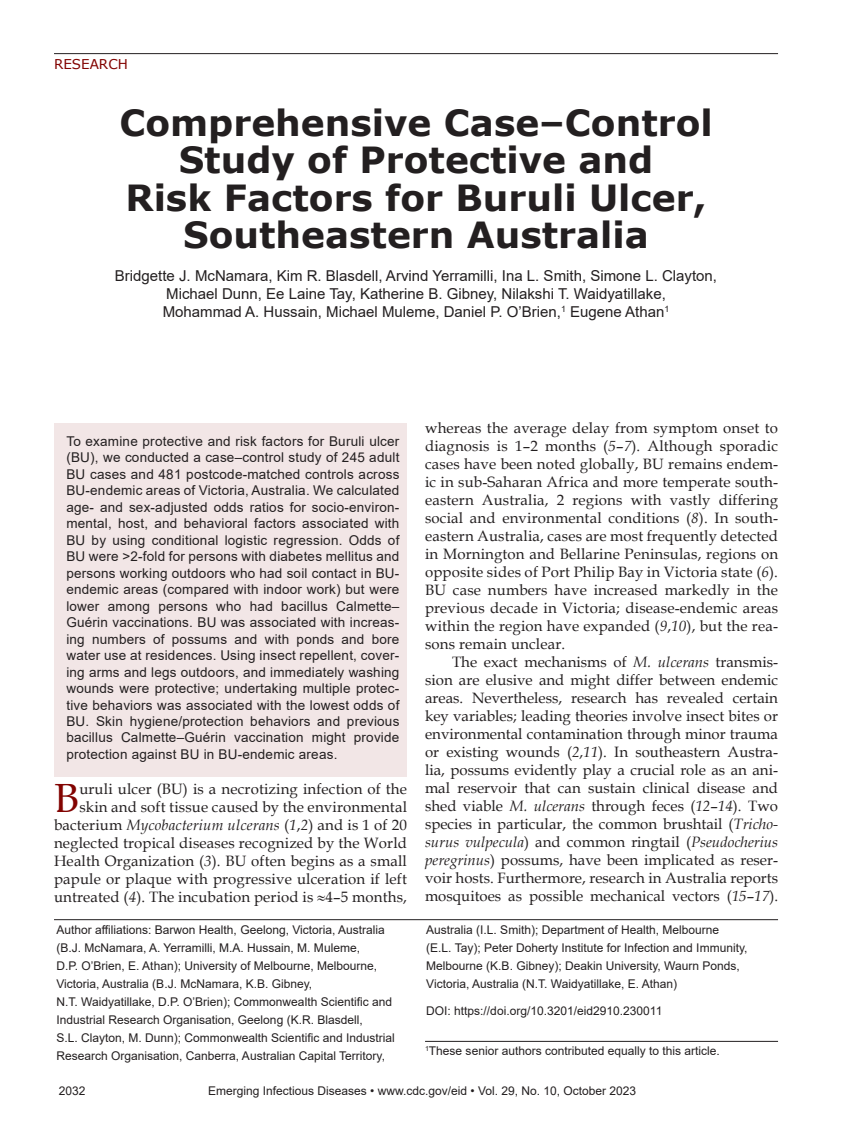
<style>
.page{position:relative;width:851px;height:1134px;background:#fff}
.page>*{position:absolute;margin:0;border:0;box-sizing:border-box;transform-origin:0 0}
.t1{font:40.8px "Book Antiqua";color:#820301}
.t2{font:700 36px/37.5px "Verdana";color:#231f20;text-align:center}
.t3{font:15px/18px "Book Antiqua";letter-spacing:.01em;color:#231f20;text-align:justify}
.t4{font:15px/18px "Arial";color:#231f20;text-align:center}
.t5{font:13.5px/16.5px "Arial";letter-spacing:.015em;color:#231f20;text-align:justify}
.t6{font:13.5px "Verdana";color:#820301}
.t7{font:12px/18px "Arial";color:#231f20}
.s1{font-style:italic}
</style>
<div class="page">
<hr style="left:54px;top:53px;width:724px;height:1px;background:#231f20">
<div style="left:54px;top:423px;width:353px;height:354px;background:#f2e6e6"></div>
<hr style="left:425px;top:1041px;width:353px;height:1px;background:#231f20">
<hr style="left:54px;top:919px;width:724px;height:1px;background:#231f20">
<p class="t6" style="left:54px;top:55px;width:75px">RESEARCH</p>
<h2 class="t2" style="left:119px;top:103px;width:595px">Comprehensive Case–Control<br>Study of Protective and<br>Risk Factors for Buruli Ulcer,<br>Southeastern Australia</h2>
<p class="t4" style="left:115px;top:267px;width:603px">Bridgette J. McNamara, Kim R. Blasdell, Arvind Yerramilli, Ina L. Smith, Simone L. Clayton,<br>Michael Dunn, Ee Laine Tay, Katherine B. Gibney, Nilakshi T. Waidyatillake,<br>Mohammad A. Hussain, Michael Muleme, Daniel P. O’Brien,<sup>1</sup> Eugene Athan<sup>1</sup></p>
<p class="t5" style="left:66px;top:432px;width:334px">To examine protective and risk factors for Buruli ulcer (BU), we conducted a case–control study of 245 adult BU cases and 481 postcode-matched controls across BU-endemic areas of Victoria, Australia. We calculated age- and sex-adjusted odds ratios for socio-environ&shy;mental, host, and behavioral factors associated with BU by using conditional logistic regression. Odds of BU were &gt;2-fold for persons with diabetes mellitus and persons working outdoors who had soil contact in BU&shy;endemic areas (compared with indoor work) but were lower among persons who had bacillus Calmette– Guérin vaccinations. BU was associated with increas&shy;ing numbers of possums and with ponds and bore water use at residences. Using insect repellent, cover&shy;ing arms and legs outdoors, and immediately washing wounds were protective; undertaking multiple protec&shy;tive behaviors was associated with the lowest odds of BU. Skin hygiene/protection behaviors and previous bacillus Calmette–Guérin vaccination might provide protection against BU in BU-endemic areas.</p>
<p class="t3" style="left:54px;top:780px;width:354px;text-align:right">uruli ulcer (BU) is a necrotizing infection of the skin and soft tissue caused by the environmental bacterium <span class="s1">Mycobacterium ulcerans</span> (<span class="s1">1</span>,<span class="s1">2</span>) and is 1 of 20 neglected tropical diseases recognized by the World Health Organization (<span class="s1">3</span>). BU often begins as a small papule or plaque with progressive ulceration if left untreated (<span class="s1">4</span>). The incubation period is ≈4–5 months,</p>
<h1 class="t1" style="left:54px;top:770px;width:26px">B</h1>
<p class="t3" style="left:425px;top:419px;width:354px">whereas the average delay from symptom onset to diagnosis is 1–2 months (<span class="s1">5</span>–<span class="s1">7</span>). Although sporadic cases have been noted globally, BU remains endem&shy;ic in sub-Saharan Africa and more temperate south&shy;eastern Australia, 2 regions with vastly differing social and environmental conditions (<span class="s1">8</span>). In south&shy;eastern Australia, cases are most frequently detected in Mornington and Bellarine Peninsulas, regions on opposite sides of Port Philip Bay in Victoria state (<span class="s1">6</span>).<br>BU case numbers have increased markedly in the previous decade in Victoria; disease-endemic areas within the region have expanded (<span class="s1">9</span>,<span class="s1">10</span>), but the rea&shy;sons remain unclear.</p>
<p class="t3" style="left:425px;top:653px;width:354px;text-indent:27px">The exact mechanisms of <span class="s1">M. ulcerans</span> transmis&shy;sion are elusive and might differ between endemic areas. Nevertheless, research has revealed certain key variables; leading theories involve insect bites or environmental contamination through minor trauma or existing wounds (<span class="s1">2</span>,<span class="s1">11</span>). In southeastern Austra&shy;lia, possums evidently play a crucial role as an ani&shy;mal reservoir that can sustain clinical disease and shed viable <span class="s1">M. ulcerans</span> through feces (<span class="s1">12</span>–<span class="s1">14</span>). Two species in particular, the common brushtail (<span class="s1">Tricho&shy;surus vulpecula</span>) and common ringtail (<span class="s1">Pseudocherius peregrinus</span>) possums, have been implicated as reser&shy;voir hosts. Furthermore, research in Australia reports mosquitoes as possible mechanical vectors (<span class="s1">15</span>–<span class="s1">17</span>).</p>
<p class="t7" style="left:56px;top:921px;width:340px">Author affiliations: Barwon Health, Geelong, Victoria, Australia (B.J. McNamara, A. Yerramilli, M.A. Hussain, M. Muleme,<br>D.P. O’Brien, E. Athan); University of Melbourne, Melbourne, Victoria, Australia (B.J. McNamara, K.B. Gibney,<br>N.T. Waidyatillake, D.P. O’Brien); Commonwealth Scientific and Industrial Research Organisation, Geelong (K.R. Blasdell,<br>S.L. Clayton, M. Dunn); Commonwealth Scientific and Industrial Research Organisation, Canberra, Australian Capital Territory,</p>
<p class="t7" style="left:426px;top:921px;width:323px">Australia (I.L. Smith); Department of Health, Melbourne (E.L. Tay); Peter Doherty Institute for Infection and Immunity, Melbourne (K.B. Gibney); Deakin University, Waurn Ponds, Victoria, Australia (N.T. Waidyatillake, E. Athan)</p>
<p class="t7" style="left:426px;top:1002px;width:237px">DOI: https://doi.org/10.3201/eid2910.230011</p>
<p class="t7" style="left:425px;top:1042px;width:296px"><sup>1</sup>These senior authors contributed equally to this article.</p>
<p class="t7" style="left:59px;top:1082px;width:28px">2032</p>
<p class="t7" style="left:208px;top:1082px;width:429px">Emerging Infectious Diseases • www.cdc.gov/eid • Vol. 29, No. 10, October 2023</p>
</div>
